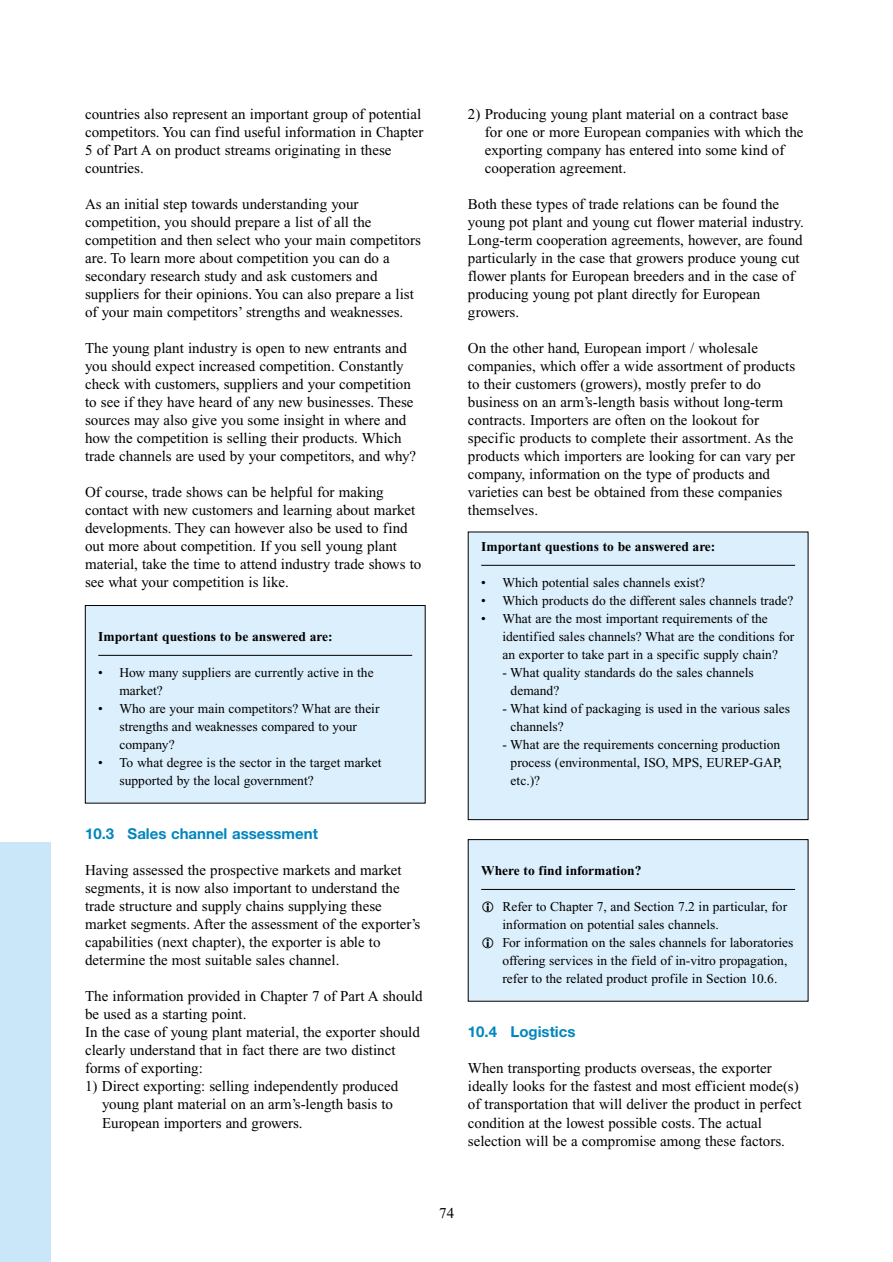
<style>
.page{position:relative;width:893px;height:1262px;background:#fff}
.page>*{position:absolute;margin:0;border:0;box-sizing:border-box;transform-origin:0 0}
.t1{font:15px/18px "Times New Roman";color:#000}
.t2{font:700 15px "Helvetica Neue";color:#0086bd}
.t3{font:13.5px/18px "Times New Roman";color:#000}
.t4{font:700 13.5px "Times New Roman";color:#000}
</style>
<div class="page">
<div style="left:0;top:842px;width:51px;height:419px;background:#cae7fa"></div>
<div style="left:85px;top:605px;width:340px;height:198px;background:#dceffc"></div>
<hr style="left:98px;top:655px;width:314px;height:1px;background:#000">
<div style="left:85px;top:605px;width:340px;height:198px;border:1px solid #000"></div>
<div style="left:468px;top:532px;width:340px;height:287px;background:#dceffc"></div>
<hr style="left:481px;top:565px;width:314px;height:1px;background:#000">
<div style="left:468px;top:839px;width:340px;height:162px;background:#dceffc"></div>
<hr style="left:481px;top:889px;width:314px;height:1px;background:#000">
<div style="left:468px;top:839px;width:340px;height:162px;border:1px solid #000"></div>
<p class="t1" style="left:85px;top:106px;width:340px">countries also represent an important group of potential competitors. You can find useful information in Chapter 5 of Part A on product streams originating in these countries.</p>
<p class="t1" style="left:85px;top:196px;width:337px">As an initial step towards understanding your competition, you should prepare a list of all the competition and then select who your main competitors are. To learn more about competition you can do a secondary research study and ask customers and suppliers for their opinions. You can also prepare a list of your main competitors’ strengths and weaknesses.</p>
<p class="t1" style="left:85px;top:340px;width:333px">The young plant industry is open to new entrants and you should expect increased competition. Constantly check with customers, suppliers and your competition to see if they have heard of any new businesses. These sources may also give you some insight in where and how the competition is selling their products. Which trade channels are used by your competitors, and why?</p>
<p class="t1" style="left:85px;top:484px;width:338px">Of course, trade shows can be helpful for making contact with new customers and learning about market developments. They can however also be used to find out more about competition. If you sell young plant material, take the time to attend industry trade shows to see what your competition is like.</p>
<p class="t4" style="left:98px;top:632px;width:236px">Important questions to be answered are:</p>
<p class="t3" style="left:119px;top:665px;width:256px;text-indent:-21px">• How many suppliers are currently active in the market?</p>
<p class="t3" style="left:119px;top:701px;width:261px;text-indent:-21px">• Who are your main competitors? What are their strengths and weaknesses compared to your company?</p>
<p class="t3" style="left:119px;top:755px;width:263px;text-indent:-21px">• To what degree is the sector in the target market supported by the local government?</p>
<p class="t2" style="left:85px;top:828px;width:234px">10.3 Sales channel assessment</p>
<p class="t1" style="left:85px;top:862px;width:337px">Having assessed the prospective markets and market segments, it is now also important to understand the trade structure and supply chains supplying these market segments. After the assessment of the exporter’s capabilities (next chapter), the exporter is able to determine the most suitable sales channel.</p>
<p class="t1" style="left:85px;top:988px;width:339px">The information provided in Chapter 7 of Part A should be used as a starting point.<br>In the case of young plant material, the exporter should clearly understand that in fact there are two distinct forms of exporting:</p>
<p class="t1" style="left:102px;top:1078px;width:297px;text-indent:-17px">1) Direct exporting: selling independently produced young plant material on an arm’s-length basis to<br>European importers and growers.</p>
<p class="t1" style="left:485px;top:106px;width:320px;text-indent:-17px">2) Producing young plant material on a contract base for one or more European companies with which the exporting company has entered into some kind of cooperation agreement.</p>
<p class="t1" style="left:468px;top:196px;width:337px">Both these types of trade relations can be found the young pot plant and young cut flower material industry.<br>Long-term cooperation agreements, however, are found particularly in the case that growers produce young cut flower plants for European breeders and in the case of producing young pot plant directly for European growers.</p>
<p class="t1" style="left:468px;top:340px;width:329px">On the other hand, European import / wholesale companies, which offer a wide assortment of products to their customers (growers), mostly prefer to do business on an arm’s-length basis without long-term contracts. Importers are often on the lookout for specific products to complete their assortment. As the products which importers are looking for can vary per company, information on the type of products and varieties can best be obtained from these companies themselves.</p>
<p class="t4" style="left:481px;top:542px;width:236px">Important questions to be answered are:</p>
<p class="t3" style="left:481px;top:575px;width:226px">• Which potential sales channels exist?</p>
<p class="t3" style="left:481px;top:593px;width:314px">• Which products do the different sales channels trade?</p>
<p class="t3" style="left:502px;top:611px;width:293px;text-indent:-21px">• What are the most important requirements of the identified sales channels? What are the conditions for an exporter to take part in a specific supply chain?</p>
<p class="t3" style="left:510px;top:665px;width:245px;text-indent:-8px">- What quality standards do the sales channels demand?</p>
<p class="t3" style="left:510px;top:701px;width:281px;text-indent:-8px">- What kind of packaging is used in the various sales channels?</p>
<p class="t3" style="left:510px;top:737px;width:273px;text-align:justify;text-indent:-8px">- What are the requirements concerning production process (environmental, ISO, MPS, EUREP-GAP, etc.)?</p>
<p class="t4" style="left:481px;top:866px;width:162px">Where to find information?</p>
<p class="t3" style="left:502px;top:899px;width:292px">Refer to Chapter 7, and Section 7.2 in particular, for information on potential sales channels.<br>For information on the sales channels for laboratories offering services in the field of in-vitro propagation, refer to the related product profile in Section 10.6.</p>
<p class="t2" style="left:468px;top:1026px;width:109px">10.4 Logistics</p>
<p class="t1" style="left:468px;top:1060px;width:335px">When transporting products overseas, the exporter ideally looks for the fastest and most efficient mode(s) of transportation that will deliver the product in perfect condition at the lowest possible costs. The actual selection will be a compromise among these factors.</p>
<p class="t1" style="left:439px;top:1204px;width:16px">74</p>
</div>
